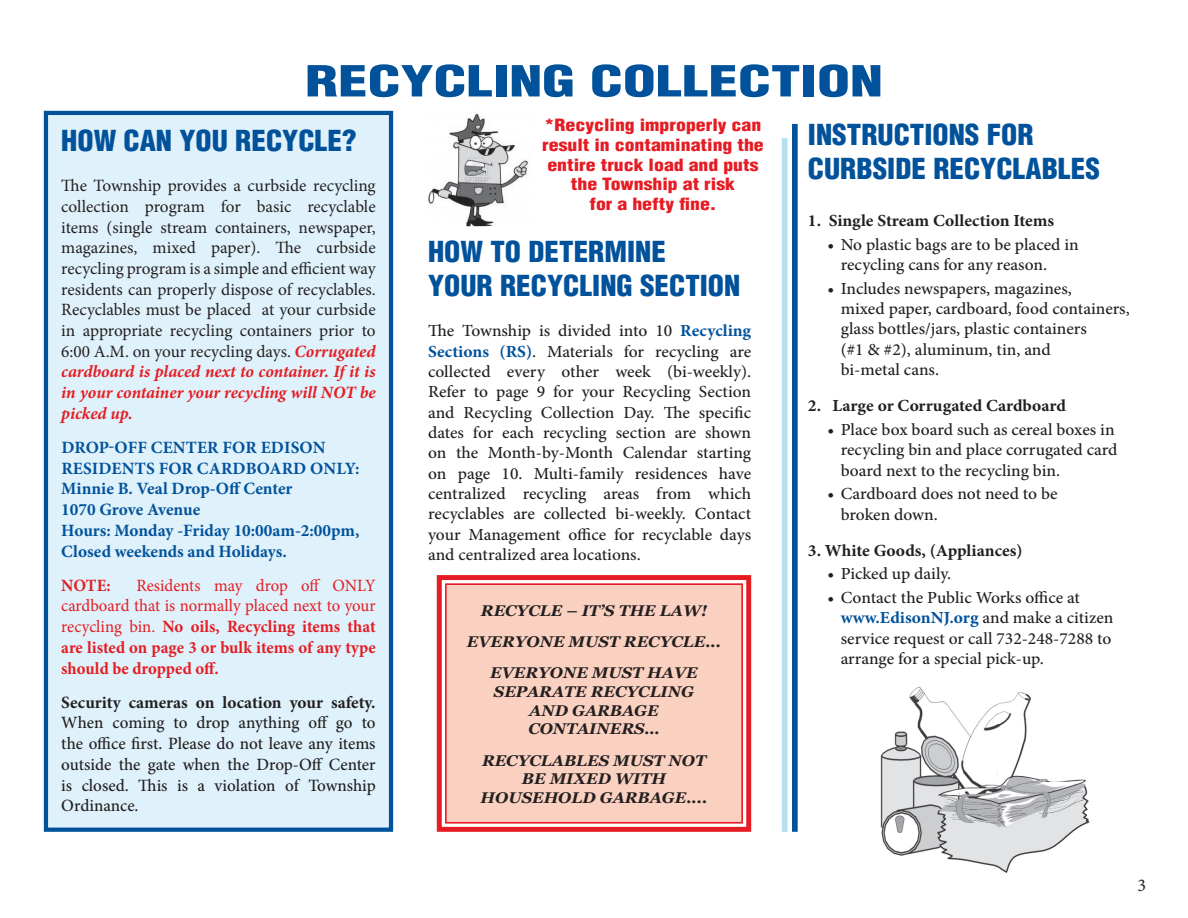
<style>
.page{position:relative;width:1188px;height:918px;background:#fff}
.page>*{position:absolute;margin:0;border:0;box-sizing:border-box;transform-origin:0 0}
.t1{font:900 condensed 41.85px "Helvetica";color:#01529b;scale:1.42 1}
.t2{font:900 condensed 28.2px/33.9px "Helvetica";color:#01529b}
.t3{font:18px "Minion Pro";color:#231f20}
.t4{font:17.25px/20.7px "Minion Pro";letter-spacing:-.005em;color:#231f20;text-align:justify}
.t5{font:500 17.25px/20.7px "Minion Pro";color:#231f20;text-align:justify}
.t6{font:700 17.25px/20.7px "Minion Pro";letter-spacing:-.005em;color:#e51c23;text-align:justify}
.t7{font:700 17.25px/20.7px "Minion Pro";color:#01529b}
.t8{font:500 16.95px/20.4px "Minion Pro";color:#231f20}
.t9{font:700 16.95px "Minion Pro";color:#231f20}
.t10{font:900 condensed 16.5px/19.8px "Helvetica";color:#e51c23;text-align:center;scale:1.2 1}
.t11{font:italic 700 15.6px/18.6px "Georgia";color:#231f20;text-align:center}
.s1{font-weight:700;color:#01529b}
.s2{font-weight:700;font-style:italic;color:#e51c23}
.s3{font-weight:400}
.s4{font-weight:700}
</style>
<div class="page">
<div style="left:46px;top:113px;width:345px;height:717px;background:#dff1fa"></div>
<div style="left:44px;top:111px;width:349px;height:721px;border:4px solid #01529b"></div>
<svg style="left:436px;top:575px;width:316px;height:257px;background:#f8c6b7"></svg>
<div style="left:445px;top:583px;width:298px;height:241px;border:2px solid #e51c23"></div>
<div style="left:792px;top:124px;width:6px;height:708px;background:#01529b"></div>
<div style="left:782px;top:138px;width:5px;height:694px;background:#b5e0f4"></div>
<img style="left:428px;top:113px;width:100px;height:113px">
<img style="left:880px;top:686px;width:210px;height:187px">
<p class="t1" style="left:305px;top:55px;width:408px">RECYCLING COLLECTION</p>
<p class="t10" style="left:542px;top:115px;width:186px">*Recycling improperly can result in contaminating the entire truck load and puts the Township at risk<br>for a hefty fine.</p>
<p class="t2" style="left:808px;top:118px;width:294px">INSTRUCTIONS FOR<br>CURBSIDE RECYCLABLES</p>
<p class="t9" style="left:808px;top:209px;width:248px">1. Single Stream Collection Items</p>
<p class="t8" style="left:841px;top:234px;width:240px;text-indent:-13px">• No plastic bags are to be placed in recycling cans for any reason.</p>
<p class="t8" style="left:841px;top:278px;width:291px;text-indent:-13px">• Includes newspapers, magazines,<br>mixed paper, cardboard, food containers, glass bottles/jars, plastic containers<br>(#1 &amp; #2), aluminum, tin, and<br>bi-metal cans.</p>
<p class="t9" style="left:808px;top:394px;width:260px">2. Large or Corrugated Cardboard</p>
<p class="t8" style="left:841px;top:419px;width:278px;text-indent:-13px">• Place box board such as cereal boxes in recycling bin and place corrugated card board next to the recycling bin.</p>
<p class="t8" style="left:841px;top:484px;width:219px;text-indent:-13px">• Cardboard does not need to be broken down.</p>
<p class="t9" style="left:808px;top:539px;width:216px">3. White Goods, (Appliances)</p>
<p class="t8" style="left:828px;top:564px;width:125px">• Picked up daily.</p>
<p class="t8" style="left:841px;top:587px;width:274px;text-indent:-13px">• Contact the Public Works office at <span class="s1">www.EdisonNJ.org</span> and make a citizen service request or call 732-248-7288 to arrange for a special pick-up.</p>
<p class="t2" style="left:61px;top:123px;width:297px">HOW CAN YOU RECYCLE?</p>
<p class="t4" style="left:61px;top:175px;width:316px">The Township provides a curbside recycling collection program for basic recyclable items (single stream containers, newspaper, magazines, mixed paper). The curbside recycling program is a simple and efficient way residents can properly dispose of recyclables.<br>Recyclables must be placed at your curbside in appropriate recycling containers prior to 6:00 A.M. on your recycling days. <span class="s2">Corrugated cardboard is placed next to container. If it is in your container your recycling will NOT be picked up.</span></p>
<p class="t7" style="left:61px;top:437px;width:300px">DROP-OFF CENTER FOR EDISON<br>RESIDENTS FOR CARDBOARD ONLY:<br>Minnie B. Veal Drop-Off Center<br>1070 Grove Avenue<br>Hours: Monday -Friday 10:00am-2:00pm,<br>Closed weekends and Holidays.</p>
<p class="t6" style="left:61px;top:575px;width:51px">NOTE:</p>
<p class="t2" style="left:428px;top:234px;width:239px">HOW TO DETERMINE</p>
<p class="t2" style="left:428px;top:268px;width:314px">YOUR RECYCLING SECTION</p>
<p class="t8" style="left:428px;top:321px;width:325px;text-align:justify">The Township is divided into 10 <span class="s1">Recycling Sections (RS)</span>. Materials for recycling are collected every other week (bi-weekly).<br>Refer to page 9 for your Recycling Section and Recycling Collection Day. The specific dates for each recycling section are shown on the Month-by-Month Calendar starting on page 10. Multi-family residences have centralized recycling areas from which recyclables are collected bi-weekly. Contact your Management office for recyclable days and centralized area locations.</p>
<p class="t6" style="left:61px;top:575px;width:316px;text-indent:75px"><span class="s3">Residents may drop off ONLY cardboard that is normally placed next to your recycling bin.</span> No oils, Recycling items that are listed on page 3 or bulk items of any type should be dropped off.</p>
<p class="t5" style="left:61px;top:692px;width:316px"><span class="s4">Security cameras on location your safety.<br></span>When coming to drop anything off go to the office first. Please do not leave any items outside the gate when the Drop-Off Center is closed. This is a violation of Township Ordinance.</p>
<p class="t11" style="left:481px;top:600px;width:228px">RECYCLE – IT’S THE LAW!</p>
<p class="t11" style="left:467px;top:632px;width:256px">EVERYONE MUST RECYCLE...</p>
<p class="t11" style="left:490px;top:663px;width:209px">EVERYONE MUST HAVE<br>SEPARATE RECYCLING<br>AND GARBAGE<br>CONTAINERS…</p>
<p class="t11" style="left:481px;top:750px;width:228px">RECYCLABLES MUST NOT<br>BE MIXED WITH<br>HOUSEHOLD GARBAGE....</p>
<p class="t3" style="left:1137px;top:873px;width:10px">3</p>
</div>
